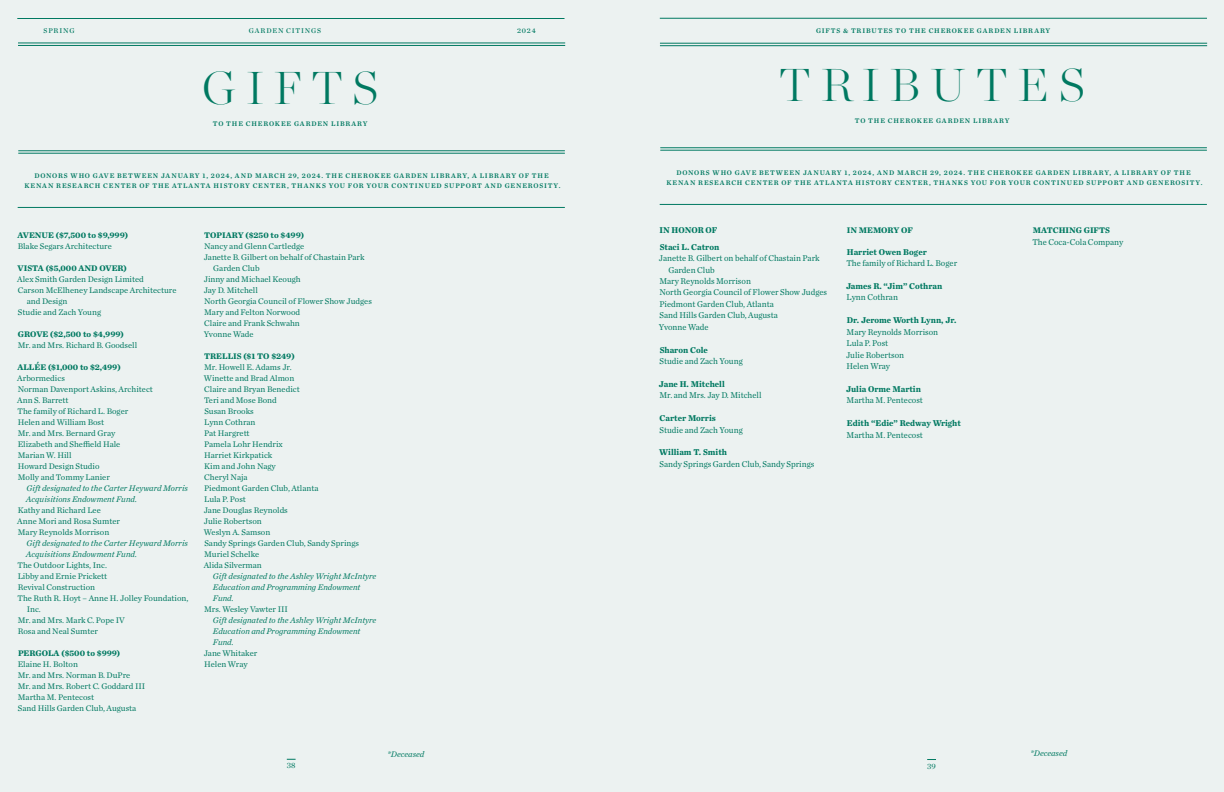
<style>
.page{position:relative;width:1224px;height:792px;background:#ecf2f1}
.page>*{position:absolute;margin:0;border:0;box-sizing:border-box;transform-origin:0 0}
.t1{font:200 46px "Chronicle Display";letter-spacing:.23em;color:#007961}
.t2{font:8.8px/11.4px "Chronicle Text G1";color:#007961;scale:.96 1}
.t3{font:700 8.8px/16.4px "Chronicle Text G1";color:#007961;scale:.96 1}
.t4{font:8.5px/11px "Chronicle Text G1";color:#007961}
.t5{font:italic 8.5px/11px "Chronicle Text G1";color:#007961}
.t6{font:700 8.5px "Chronicle Text G1";color:#007961}
.t7{font:8px "Chronicle Deck";color:#007961}
.t8{font:7px/10px "Chronicle Text G1 Semi";letter-spacing:.12em;color:#007961;text-align:center}
.t9{font:7px "Chronicle Deck Semi";letter-spacing:.12em;color:#007961}
</style>
<div class="page">
<hr style="left:18px;top:151px;width:547px;height:1px;background:#007961">
<hr style="left:18px;top:153px;width:547px;height:1px;background:#007961">
<hr style="left:18px;top:207px;width:547px;height:1px;background:#007961">
<hr style="left:18px;top:43px;width:547px;height:1px;background:#007961">
<hr style="left:18px;top:45px;width:547px;height:1px;background:#007961">
<hr style="left:17px;top:18px;width:548px;height:1px;background:#007961">
<hr style="left:660px;top:18px;width:547px;height:1px;background:#007961">
<hr style="left:660px;top:43px;width:547px;height:1px;background:#007961">
<hr style="left:660px;top:45px;width:547px;height:1px;background:#007961">
<hr style="left:660px;top:148px;width:547px;height:1px;background:#007961">
<hr style="left:660px;top:150px;width:547px;height:1px;background:#007961">
<hr style="left:660px;top:204px;width:547px;height:1px;background:#007961">
<p class="t9" style="left:44px;top:25px;width:32px">SPRING</p>
<p class="t9" style="left:249px;top:25px;width:74px">GARDEN CITINGS</p>
<p class="t9" style="left:517px;top:25px;width:20px">2024</p>
<h1 class="t1" style="left:202px;top:53px;width:178px">GIFTS</h1>
<p class="t8" style="left:213px;top:119px;width:156px">TO THE CHEROKEE GARDEN LIBRARY</p>
<p class="t8" style="left:816px;top:25px;width:236px">GIFTS &amp; TRIBUTES TO THE CHEROKEE GARDEN LIBRARY</p>
<h1 class="t1" style="left:779px;top:50px;width:307px">TRIBUTES</h1>
<p class="t8" style="left:855px;top:116px;width:156px">TO THE CHEROKEE GARDEN LIBRARY</p>
<p class="t8" style="left:24px;top:170px;width:538px">DONORS WHO GAVE BETWEEN JANUARY 1, 2024, AND MARCH 29, 2024. THE CHEROKEE GARDEN LIBRARY, A LIBRARY OF THE<br>KENAN RESEARCH CENTER OF THE ATLANTA HISTORY CENTER, THANKS YOU FOR YOUR CONTINUED SUPPORT AND GENEROSITY.</p>
<p class="t8" style="left:666px;top:167px;width:538px">DONORS WHO GAVE BETWEEN JANUARY 1, 2024, AND MARCH 29, 2024. THE CHEROKEE GARDEN LIBRARY, A LIBRARY OF THE<br>KENAN RESEARCH CENTER OF THE ATLANTA HISTORY CENTER, THANKS YOU FOR YOUR CONTINUED SUPPORT AND GENEROSITY.</p>
<p class="t6" style="left:17px;top:229px;width:112px">AVENUE ($7,500 to $9,999)</p>
<p class="t4" style="left:18px;top:241px;width:96px">Blake Segars Architecture</p>
<p class="t6" style="left:18px;top:262px;width:111px">VISTA ($5,000 AND OVER)</p>
<p class="t4" style="left:17px;top:274px;width:128px">Alex Smith Garden Design Limited</p>
<p class="t4" style="left:18px;top:285px;width:160px">Carson McElheney Landscape Architecture</p>
<p class="t4" style="left:27px;top:296px;width:42px">and Design</p>
<p class="t4" style="left:18px;top:307px;width:85px">Studie and Zach Young</p>
<p class="t6" style="left:18px;top:328px;width:107px">GROVE ($2,500 to $4,999)</p>
<p class="t4" style="left:18px;top:340px;width:121px">Mr. and Mrs. Richard B. Goodsell</p>
<p class="t6" style="left:17px;top:361px;width:105px">ALLÉE ($1,000 to $2,499)</p>
<p class="t4" style="left:17px;top:373px;width:137px">Arbormedics<br>Norman Davenport Askins, Architect<br>Ann S. Barrett<br>The family of Richard L. Boger<br>Helen and William Bost<br>Mr. and Mrs. Bernard Gray<br>Elizabeth and Sheffield Hale<br>Marian W. Hill<br>Howard Design Studio<br>Molly and Tommy Lanier</p>
<p class="t5" style="left:26px;top:483px;width:164px">Gift designated to the Carter Heyward Morris<br>Acquisitions Endowment Fund.</p>
<p class="t4" style="left:17px;top:505px;width:104px">Kathy and Richard Lee<br>Anne Mori and Rosa Sumter<br>Mary Reynolds Morrison</p>
<p class="t5" style="left:26px;top:538px;width:164px">Gift designated to the Carter Heyward Morris<br>Acquisitions Endowment Fund.</p>
<p class="t4" style="left:18px;top:560px;width:91px">The Outdoor Lights, Inc.</p>
<p class="t4" style="left:18px;top:571px;width:91px">Libby and Ernie Prickett</p>
<p class="t4" style="left:18px;top:582px;width:79px">Revival Construction</p>
<p class="t4" style="left:18px;top:593px;width:172px">The Ruth R. Hoyt – Anne H. Jolley Foundation,</p>
<p class="t4" style="left:27px;top:604px;width:16px">Inc.</p>
<p class="t4" style="left:18px;top:615px;width:109px">Mr. and Mrs. Mark C. Pope IV</p>
<p class="t4" style="left:18px;top:626px;width:82px">Rosa and Neal Sumter</p>
<p class="t6" style="left:18px;top:647px;width:104px">PERGOLA ($500 to $999)</p>
<p class="t4" style="left:18px;top:659px;width:129px">Elaine H. Bolton<br>Mr. and Mrs. Norman B. DuPre<br>Mr. and Mrs. Robert C. Goddard III<br>Martha M. Pentecost<br>Sand Hills Garden Club, Augusta</p>
<p class="t6" style="left:204px;top:229px;width:101px">TOPIARY ($250 to $499)</p>
<p class="t4" style="left:204px;top:241px;width:102px">Nancy and Glenn Cartledge</p>
<p class="t4" style="left:204px;top:252px;width:162px">Janette B. Gilbert on behalf of Chastain Park</p>
<p class="t4" style="left:213px;top:263px;width:48px">Garden Club</p>
<p class="t4" style="left:204px;top:274px;width:99px">Jinny and Michael Keough</p>
<p class="t4" style="left:204px;top:285px;width:56px">Jay D. Mitchell</p>
<p class="t4" style="left:204px;top:296px;width:169px">North Georgia Council of Flower Show Judges</p>
<p class="t4" style="left:204px;top:307px;width:98px">Mary and Felton Norwood</p>
<p class="t4" style="left:204px;top:318px;width:97px">Claire and Frank Schwahn</p>
<p class="t4" style="left:204px;top:329px;width:51px">Yvonne Wade</p>
<p class="t6" style="left:204px;top:350px;width:92px">TRELLIS ($1 TO $249)</p>
<p class="t4" style="left:204px;top:362px;width:157px">Mr. Howell E. Adams Jr.<br>Winette and Brad Almon<br>Claire and Bryan Benedict<br>Teri and Mose Bond<br>Susan Brooks<br>Lynn Cothran<br>Pat Hargrett<br>Pamela Lohr Hendrix<br>Harriet Kirkpatick<br>Kim and John Nagy<br>Cheryl Naja<br>Piedmont Garden Club, Atlanta<br>Lula P. Post<br>Jane Douglas Reynolds<br>Julie Robertson<br>Weslyn A. Samson<br>Sandy Springs Garden Club, Sandy Springs<br>Muriel Schelke<br>Alida Silverman</p>
<p class="t5" style="left:213px;top:571px;width:165px">Gift designated to the Ashley Wright McIntyre<br>Education and Programming Endowment<br>Fund.</p>
<p class="t4" style="left:204px;top:604px;width:85px">Mrs. Wesley Vawter III</p>
<p class="t5" style="left:213px;top:615px;width:165px">Gift designated to the Ashley Wright McIntyre<br>Education and Programming Endowment<br>Fund.</p>
<p class="t4" style="left:204px;top:648px;width:55px">Jane Whitaker<br>Helen Wray</p>
<p class="t3" style="left:660px;top:222px;width:64px">IN HONOR OF<br>Staci L. Catron</p>
<p class="t2" style="left:659px;top:252px;width:169px">Janette B. Gilbert on behalf of Chastain Park</p>
<p class="t2" style="left:668px;top:263px;width:50px">Garden Club</p>
<p class="t2" style="left:659px;top:275px;width:97px">Mary Reynolds Morrison</p>
<p class="t2" style="left:659px;top:286px;width:176px">North Georgia Council of Flower Show Judges</p>
<p class="t2" style="left:659px;top:298px;width:121px">Piedmont Garden Club, Atlanta</p>
<p class="t2" style="left:660px;top:309px;width:125px">Sand Hills Garden Club, Augusta</p>
<p class="t2" style="left:659px;top:321px;width:53px">Yvonne Wade</p>
<p class="t3" style="left:660px;top:341px;width:52px">Sharon Cole</p>
<p class="t2" style="left:660px;top:355px;width:88px">Studie and Zach Young</p>
<p class="t3" style="left:659px;top:375px;width:70px">Jane H. Mitchell</p>
<p class="t2" style="left:659px;top:389px;width:108px">Mr. and Mrs. Jay D. Mitchell</p>
<p class="t3" style="left:660px;top:409px;width:60px">Carter Morris</p>
<p class="t2" style="left:660px;top:423px;width:88px">Studie and Zach Young</p>
<p class="t3" style="left:659px;top:444px;width:72px">William T. Smith</p>
<p class="t2" style="left:660px;top:458px;width:163px">Sandy Springs Garden Club, Sandy Springs</p>
<p class="t6" style="left:847px;top:224px;width:68px">IN MEMORY OF</p>
<p class="t3" style="left:847px;top:243px;width:85px">Harriet Owen Boger</p>
<p class="t2" style="left:846px;top:257px;width:117px">The family of Richard L. Boger</p>
<p class="t3" style="left:846px;top:277px;width:102px">James R. “Jim” Cothran</p>
<p class="t2" style="left:847px;top:291px;width:55px">Lynn Cothran</p>
<p class="t3" style="left:847px;top:312px;width:116px">Dr. Jerome Worth Lynn, Jr.</p>
<p class="t2" style="left:846px;top:326px;width:97px">Mary Reynolds Morrison<br>Lula P. Post<br>Julie Robertson<br>Helen Wray</p>
<p class="t3" style="left:846px;top:380px;width:80px">Julia Orme Martin</p>
<p class="t2" style="left:847px;top:394px;width:81px">Martha M. Pentecost</p>
<p class="t3" style="left:847px;top:414px;width:120px">Edith “Edie” Redway Wright</p>
<p class="t2" style="left:847px;top:428px;width:81px">Martha M. Pentecost</p>
<p class="t6" style="left:1033px;top:224px;width:79px">MATCHING GIFTS</p>
<p class="t2" style="left:1032px;top:236px;width:96px">The Coca-Cola Company</p>
<p class="t5" style="left:387px;top:748px;width:39px">*Deceased</p>
<p class="t5" style="left:1030px;top:747px;width:39px">*Deceased</p>
<p class="t7" style="left:287px;top:760px;width:10px">38</p>
<p class="t7" style="left:927px;top:760px;width:10px">39</p>
</div>
